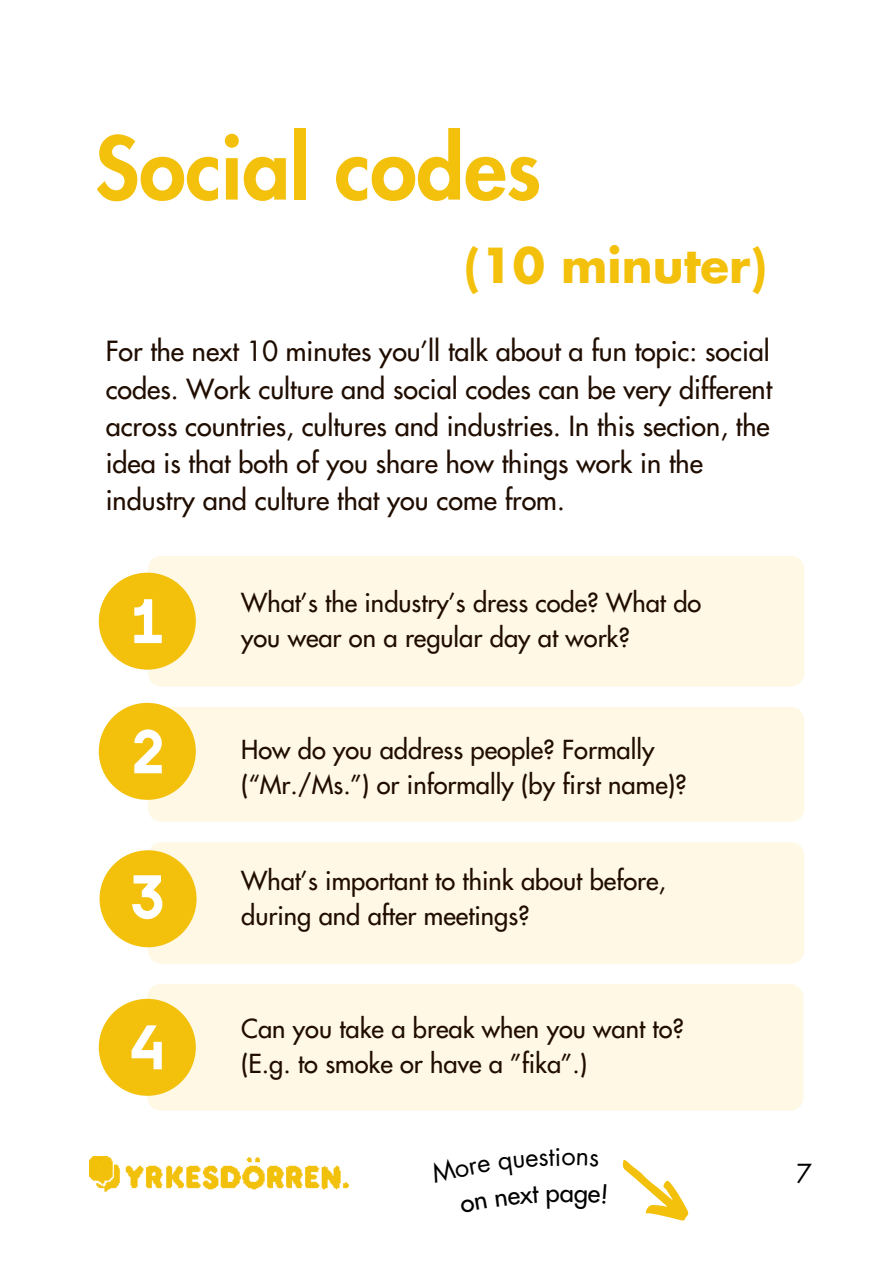
<style>
.page{position:relative;width:894px;height:1264px;background:#fff}
.page>*{position:absolute;margin:0;border:0;box-sizing:border-box;transform-origin:0 0}
.t1{font:800 84.45px "Futura Std";color:#f3c10c}
.t2{font:700 46.95px "Futura Std";color:#f3c10c}
.t3{font:500 27px/37.2px "Futura Std";color:#200d00}
.t4{font:500 25.5px/34.8px "Futura Std";color:#200d00}
.t5{font:25.5px "Futura Std";color:#000}
.t6{font:25.35px "Futura Std";color:#000}
.t7{font:500 25.35px "Futura Std";color:#000}
</style>
<div class="page">
<div style="left:148px;top:842px;width:656px;height:121px;background:#fef8e5;border-radius:14px"></div>
<div style="left:148px;top:707px;width:655px;height:114px;background:#fef8e5;border-radius:14px"></div>
<div style="left:147px;top:984px;width:656px;height:126px;background:#fef8e5;border-radius:14px"></div>
<div style="left:148px;top:555px;width:656px;height:131px;background:#fef8e5;border-radius:14px"></div>
<img style="left:89px;top:1156px;width:259px;height:36px">
<div style="left:99px;top:572px;width:97px;height:97px;background:#f3c10c;border-radius:50%"></div>
<div style="left:99px;top:702px;width:97px;height:97px;background:#f3c10c;border-radius:50%"></div>
<div style="left:99px;top:850px;width:97px;height:97px;background:#f3c10c;border-radius:50%"></div>
<div style="left:99px;top:998px;width:97px;height:97px;background:#f3c10c;border-radius:50%"></div>
<svg style="left:134px;top:599px;width:27px;height:44px"></svg>
<svg style="left:134px;top:729px;width:27px;height:44px"></svg>
<svg style="left:132px;top:875px;width:30px;height:44px"></svg>
<svg style="left:131px;top:1025px;width:31px;height:44px"></svg>
<svg style="left:622px;top:1159px;width:67px;height:62px"></svg>
<h3 class="t1" style="left:95px;top:130px;width:448px">Social codes</h3>
<h2 class="t2" style="left:464px;top:244px;width:304px">(10 minuter)</h2>
<p class="t3" style="left:106px;top:334px;width:668px">For the next 10 minutes you’ll talk about a fun topic: social codes. Work culture and social codes can be very different across countries, cultures and industries. In this section, the idea is that both of you share how things work in the industry and culture that you come from.</p>
<p class="t4" style="left:241px;top:586px;width:461px">What’s the industry’s dress code? What do you wear on a regular day at work?</p>
<h2 class="t4" style="left:241px;top:732px;width:447px;line-height:35.5px">How do you address people? Formally (“Mr./Ms.”) or informally (by first name)?</h2>
<h1 class="t4" style="left:241px;top:864px;width:426px">What’s important to think about before, during and after meetings?</h1>
<h3 class="t4" style="left:241px;top:1012px;width:444px">Can you take a break when you want to? (E.g. to smoke or have a ”fika”.)</h3>
<p class="t6" style="left:561px;top:1144px;width:16px">o</p>
<p class="t7" style="left:559px;top:1180px;width:16px">a</p>
<h3 class="t5" style="left:796px;top:1161px;width:17px">7</h3>
</div>
